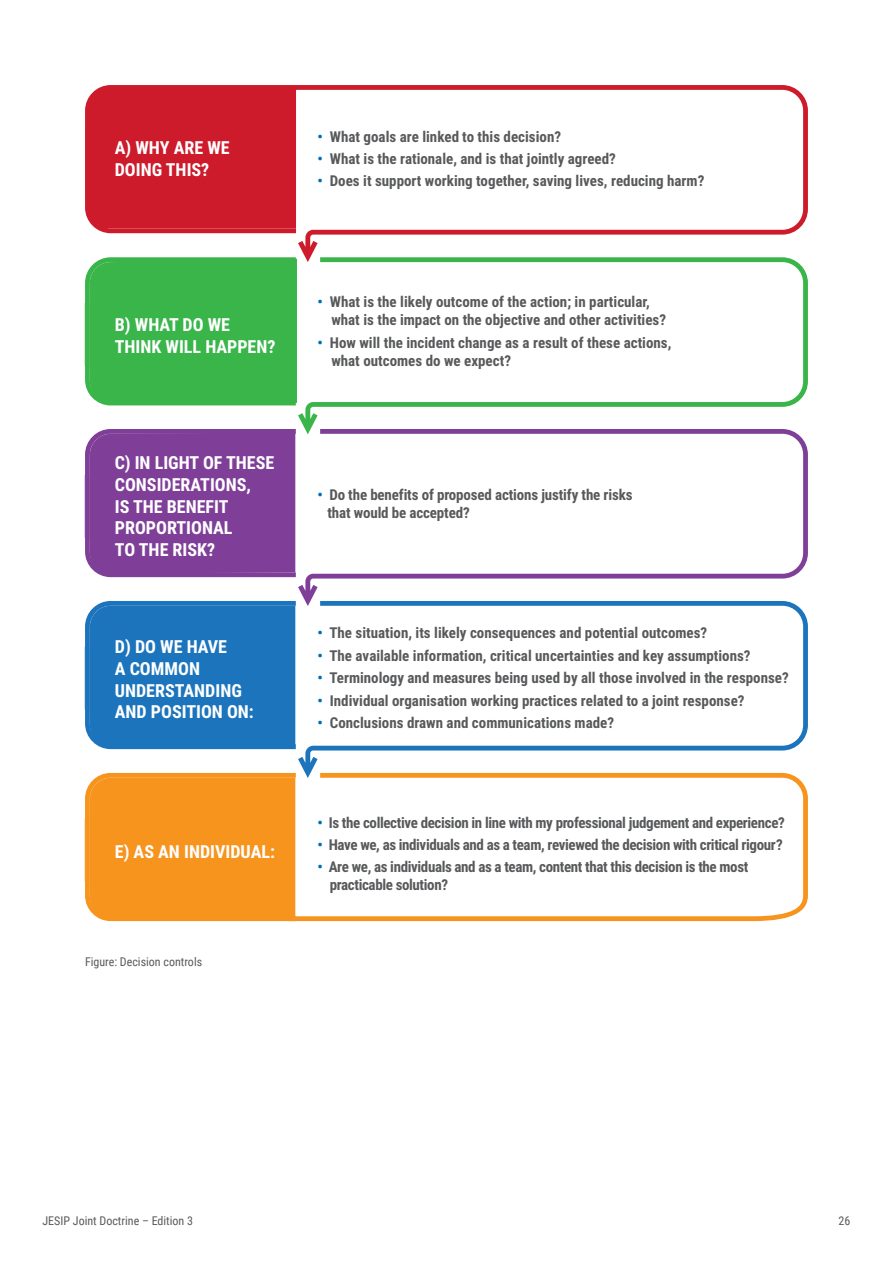
<style>
.page{position:relative;width:893px;height:1263px;background:#fff}
.page>*{position:absolute;margin:0;border:0;box-sizing:border-box;transform-origin:0 0}
.t1{font:700 18px/21.6px "Roboto Condensed";color:#fff}
.t2{font:700 15px/18px "Roboto Condensed";color:#58595b}
.t3{font:700 15px/18px "Roboto Condensed";letter-spacing:-.025em;color:#58595b}
.t4{font:12px "Roboto Condensed";color:#58595b}
.s1{color:#006eb2}
</style>
<div class="page">
<svg style="left:295px;top:85px;width:513px;height:172px"></svg>
<svg style="left:298px;top:257px;width:510px;height:172px"></svg>
<svg style="left:296px;top:778px;width:512px;height:143px"></svg>
<div style="left:85px;top:85px;width:211px;height:148px;background:#ce1b2b"></div>
<div style="left:85px;top:257px;width:212px;height:148px;background:#39b54a"></div>
<svg style="left:298px;top:429px;width:510px;height:172px"></svg>
<div style="left:85px;top:429px;width:211px;height:148px;background:#7f3f98"></div>
<svg style="left:298px;top:601px;width:510px;height:177px"></svg>
<div style="left:85px;top:601px;width:211px;height:148px;background:#1c75bc"></div>
<div style="left:85px;top:773px;width:211px;height:148px;background:#f7941e"></div>
<p class="t1" style="left:115px;top:136px;width:116px">A) WHY ARE WE<br>DOING THIS?</p>
<p class="t1" style="left:115px;top:313px;width:162px">B) WHAT DO WE<br>THINK WILL HAPPEN?</p>
<p class="t1" style="left:115px;top:451px;width:161px">C) IN LIGHT OF THESE<br>CONSIDERATIONS,<br>IS THE BENEFIT<br>PROPORTIONAL<br>TO THE RISK?</p>
<p class="t1" style="left:115px;top:635px;width:141px">D) DO WE HAVE<br>A COMMON<br>UNDERSTANDING<br>AND POSITION ON:</p>
<p class="t1" style="left:115px;top:840px;width:162px">E) AS AN INDIVIDUAL:</p>
<p class="t4" style="left:85px;top:953px;width:119px">Figure: Decision controls</p>
<p class="t2" style="left:318px;top:127px;width:245px"><span class="s1">•</span> What goals are linked to this decision?</p>
<p class="t2" style="left:318px;top:149px;width:300px"><span class="s1">•</span> What is the rationale, and is that jointly agreed?</p>
<p class="t2" style="left:318px;top:171px;width:388px"><span class="s1">•</span> Does it support working together, saving lives, reducing harm?</p>
<p class="t2" style="left:331px;top:293px;width:336px;text-indent:-14px"><span class="s1">•</span> What is the likely outcome of the action; in particular, what is the impact on the objective and other activities?</p>
<p class="t2" style="left:331px;top:333px;width:342px;text-indent:-14px"><span class="s1">•</span> How will the incident change as a result of these actions, what outcomes do we expect?</p>
<p class="t2" style="left:327px;top:485px;width:307px;text-indent:-10px"><span class="s1">•</span> Do the benefits of proposed actions justify the risks that would be accepted?</p>
<p class="t2" style="left:317px;top:624px;width:391px"><span class="s1">•</span> The situation, its likely consequences and potential outcomes?</p>
<p class="t2" style="left:317px;top:646px;width:435px"><span class="s1">•</span> The available information, critical uncertainties and key assumptions?</p>
<p class="t2" style="left:317px;top:668px;width:473px"><span class="s1">•</span> Terminology and measures being used by all those involved in the response?</p>
<p class="t2" style="left:318px;top:691px;width:429px"><span class="s1">•</span> Individual organisation working practices related to a joint response?</p>
<p class="t2" style="left:318px;top:713px;width:298px"><span class="s1">•</span> Conclusions drawn and communications made?</p>
<p class="t3" style="left:318px;top:813px;width:469px"><span class="s1">•</span> Is the collective decision in line with my professional judgement and experience?</p>
<p class="t3" style="left:318px;top:835px;width:467px"><span class="s1">•</span> Have we, as individuals and as a team, reviewed the decision with critical rigour?</p>
<p class="t3" style="left:330px;top:857px;width:420px;text-indent:-12px"><span class="s1">•</span> Are we, as individuals and as a team, content that this decision is the most practicable solution?</p>
<p class="t4" style="left:43px;top:1212px;width:152px">JESIP Joint Doctrine – Edition 3</p>
<p class="t4" style="left:839px;top:1212px;width:13px">26</p>
</div>
